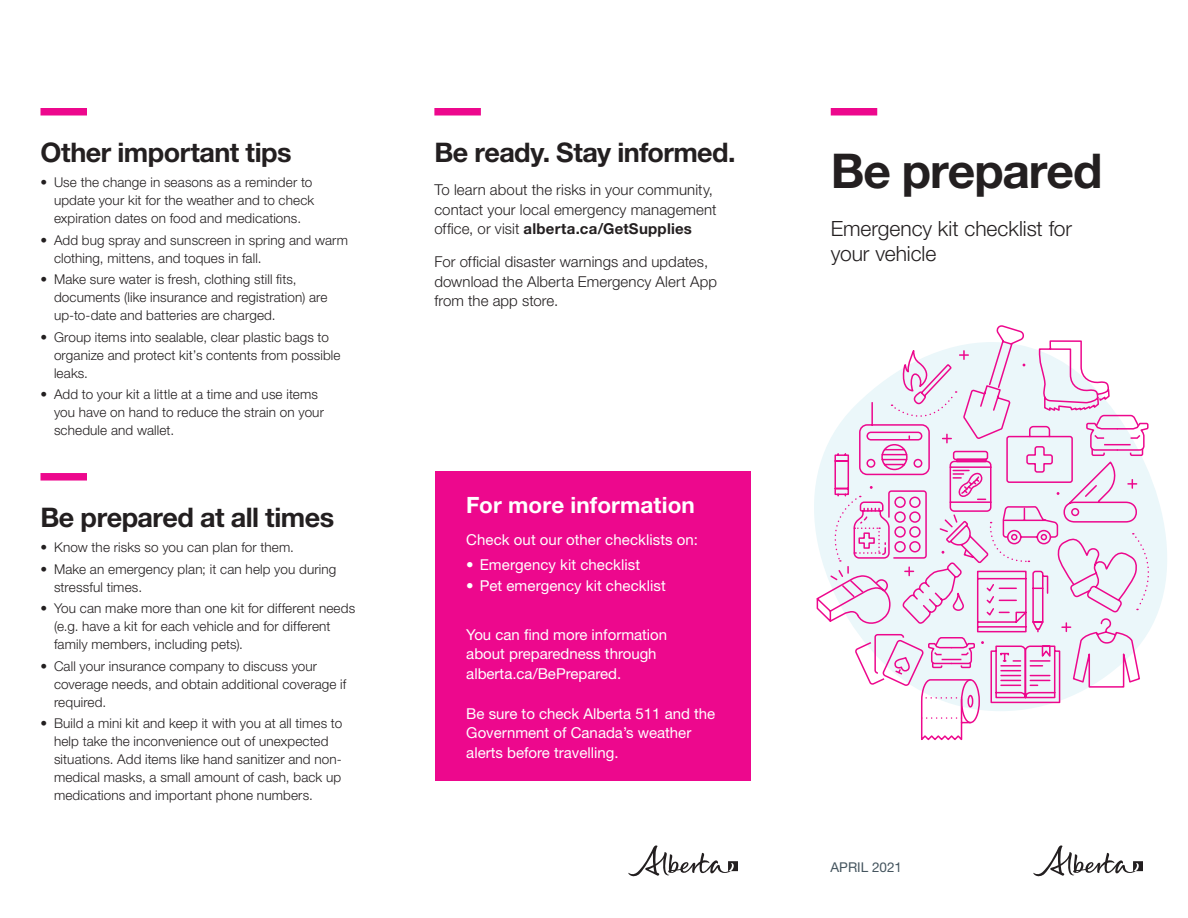
<style>
.page{position:relative;width:1188px;height:918px;background:#fff}
.page>*{position:absolute;margin:0;border:0;box-sizing:border-box;transform-origin:0 0}
.Heading{font:700 48px "Helvetica Neue LT Std";letter-spacing:-.02em;color:#231f20}
.Heading-2{font:700 27px "Helvetica Neue LT Std";letter-spacing:-.02em;color:#231f20}
.Body_Copy{font:700 22.5px "Helvetica Neue LT Std";letter-spacing:.005em;color:#fff}
.Subtitle{font:300 21px/25.5px "Helvetica Neue LT Std";color:#231f20}
.Body_copy{font:15px/19.5px "Helvetica Neue LT Std";color:#fff}
.Body_Copy-2{font:300 15px/19.5px "Helvetica Neue LT Std";letter-spacing:.005em;color:#231f20}
.Body_Copy-3{font:15px "Helvetica Neue LT Std";letter-spacing:.005em;color:#fff}
.t1{font:300 13.5px/18px "Helvetica Neue LT Std";letter-spacing:.01em;color:#231f20}
.Body_copy-2{font:13.5px "Helvetica Neue LT Std";color:#45555f}
.s1{font-weight:700}
</style>
<div class="page">
<svg style="left:814px;top:495px;width:353px;height:113px"></svg>
<div style="left:436px;top:471px;width:315px;height:310px;background:#ed088d"></div>
<svg style="left:1033px;top:845px;width:110px;height:31px"></svg>
<svg style="left:628px;top:845px;width:110px;height:31px"></svg>
<div style="left:40px;top:108px;width:47px;height:8px;background:#ed088d"></div>
<div style="left:40px;top:473px;width:47px;height:8px;background:#ed088d"></div>
<div style="left:434px;top:108px;width:47px;height:8px;background:#ed088d"></div>
<div style="left:831px;top:108px;width:46px;height:8px;background:#ed088d"></div>
<svg style="left:815px;top:325px;width:344px;height:416px"></svg>
<p class="Heading-2" style="left:40px;top:136px;width:253px">Other important tips</p>
<p class="t1" style="left:54px;top:173px;width:262px;text-indent:-14px">• Use the change in seasons as a reminder to update your kit for the weather and to check expiration dates on food and medications.</p>
<p class="t1" style="left:54px;top:230px;width:295px;text-indent:-14px">• Add bug spray and sunscreen in spring and warm clothing, mittens, and toques in fall.</p>
<p class="t1" style="left:54px;top:270px;width:275px;text-indent:-14px">• Make sure water is fresh, clothing still fits, documents (like insurance and registration) are up-to-date and batteries are charged.</p>
<p class="t1" style="left:54px;top:327px;width:288px;text-indent:-14px">• Group items into sealable, clear plastic bags to organize and protect kit’s contents from possible leaks.</p>
<p class="t1" style="left:54px;top:385px;width:271px;text-indent:-14px">• Add to your kit a little at a time and use items you have on hand to reduce the strain on your schedule and wallet.</p>
<p class="Heading-2" style="left:40px;top:501px;width:295px">Be prepared at all times</p>
<p class="t1" style="left:40px;top:538px;width:255px">• Know the risks so you can plan for them.</p>
<p class="t1" style="left:54px;top:559px;width:284px;text-indent:-14px">• Make an emergency plan; it can help you during stressful times.</p>
<p class="t1" style="left:54px;top:599px;width:303px;text-indent:-14px">• You can make more than one kit for different needs (e.g. have a kit for each vehicle and for different family members, including pets).</p>
<p class="t1" style="left:54px;top:657px;width:294px;text-indent:-14px">• Call your insurance company to discuss your coverage needs, and obtain additional coverage if required.</p>
<p class="t1" style="left:54px;top:714px;width:290px;text-indent:-14px">• Build a mini kit and keep it with you at all times to help take the inconvenience out of unexpected situations. Add items like hand sanitizer and non&shy;medical masks, a small amount of cash, back up medications and important phone numbers.</p>
<p class="Heading-2" style="left:434px;top:136px;width:303px">Be ready. Stay informed.</p>
<p class="Body_Copy-2" style="left:434px;top:180px;width:284px">To learn about the risks in your community, contact your local emergency management office, or visit <span class="s1">alberta.ca/GetSupplies</span></p>
<p class="Body_Copy-2" style="left:434px;top:252px;width:284px">For official disaster warnings and updates, download the Alberta Emergency Alert App from the app store.</p>
<p class="Body_Copy" style="left:466px;top:492px;width:230px">For more information</p>
<p class="Body_Copy-3" style="left:466px;top:531px;width:233px">Check out our other checklists on:</p>
<p class="Body_copy" style="left:466px;top:554px;width:175px">• Emergency kit checklist</p>
<p class="Body_copy" style="left:466px;top:576px;width:201px">• Pet emergency kit checklist</p>
<p class="Body_copy" style="left:466px;top:625px;width:202px">You can find more information about preparedness through alberta.ca/BePrepared.</p>
<p class="Body_copy" style="left:466px;top:703px;width:250px">Be sure to check Alberta 511 and the<br>Government of Canada’s weather alerts before travelling.</p>
<p class="Heading" style="left:831px;top:141px;width:273px">Be prepared</p>
<p class="Subtitle" style="left:831px;top:215px;width:243px">Emergency kit checklist for your vehicle</p>
<p class="Body_copy-2" style="left:831px;top:859px;width:73px">APRIL 2021</p>
</div>
